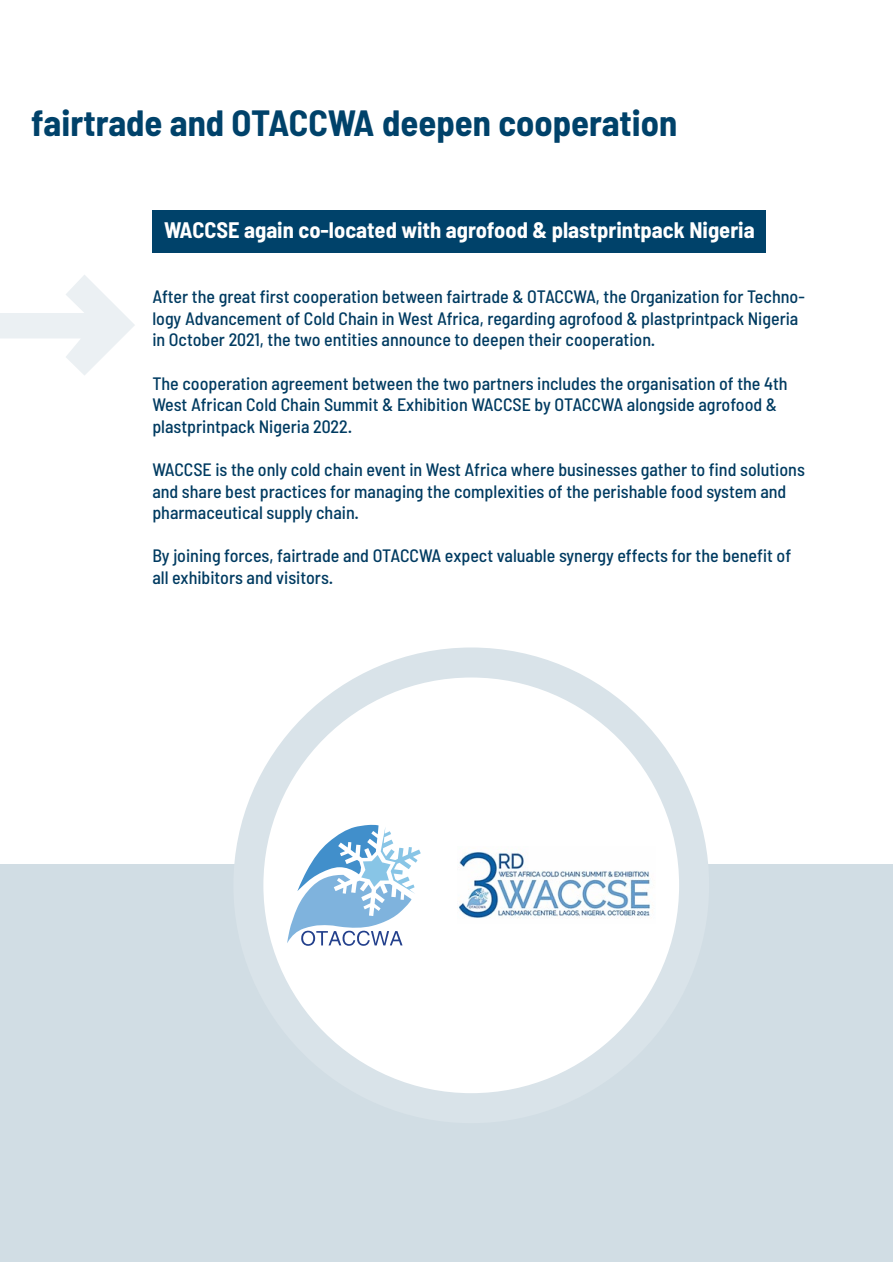
<style>
.page{position:relative;width:893px;height:1262px;background:#fff}
.page>*{position:absolute;margin:0;border:0;box-sizing:border-box;transform-origin:0 0}
.t1{font:700 semi-condensed 36.6px "Barlow";color:#00426a}
.t2{font:700 semi-condensed 22.5px "Barlow";color:#fff}
.t3{font:500 semi-condensed 18px/21.6px "Barlow";color:#003b61}
</style>
<div class="page">
<div style="left:0;top:864px;width:892px;height:398px;background:#d1dde4"></div>
<div style="left:248px;top:662px;width:446px;height:446px;background:#fff;border-radius:50%"></div>
<div style="left:233px;top:647px;width:476px;height:476px;border:30px solid #d9e3e9;border-radius:50%"></div>
<svg style="left:0;top:275px;width:135px;height:100px"></svg>
<svg style="left:287px;top:825px;width:134px;height:120px"></svg>
<img style="left:458px;top:851px;width:193px;height:67px">
<div style="left:152px;top:210px;width:614px;height:43px;background:#00426a"></div>
<h1 class="t1" style="left:31px;top:100px;width:647px">fairtrade and OTACCWA deepen cooperation</h1>
<p class="t2" style="left:164px;top:216px;width:592px">WACCSE again co-located with agrofood &amp; plastprintpack Nigeria</p>
<p class="t3" style="left:152px;top:285px;width:654px">After the great first cooperation between fairtrade &amp; OTACCWA, the Organization for Techno&shy;logy Advancement of Cold Chain in West Africa, regarding agrofood &amp; plastprintpack Nigeria in October 2021, the two entities announce to deepen their cooperation.</p>
<p class="t3" style="left:152px;top:372px;width:637px">The cooperation agreement between the two partners includes the organisation of the 4th<br>West African Cold Chain Summit &amp; Exhibition WACCSE by OTACCWA alongside agrofood &amp; plastprintpack Nigeria 2022.</p>
<p class="t3" style="left:152px;top:458px;width:654px">WACCSE is the only cold chain event in West Africa where businesses gather to find solutions and share best practices for managing the complexities of the perishable food system and pharmaceutical supply chain.</p>
<p class="t3" style="left:152px;top:544px;width:640px">By joining forces, fairtrade and OTACCWA expect valuable synergy effects for the benefit of all exhibitors and visitors.</p>
</div>
